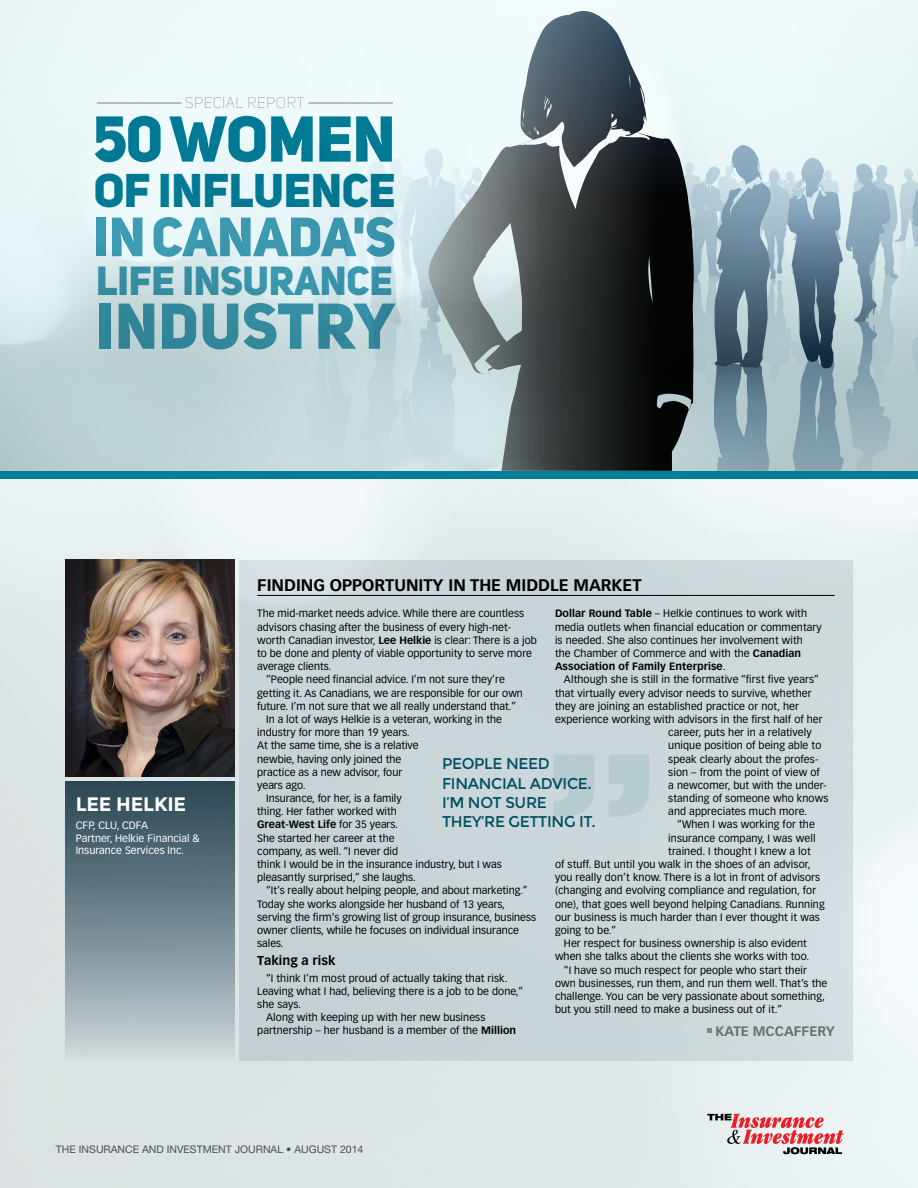
<style>
.page{position:relative;width:918px;height:1188px;background:#fff}
.page>*{position:absolute;margin:0;border:0;box-sizing:border-box;transform-origin:0 0}
.t1{font:63.9px "Uni Sans Heavy CAPS";letter-spacing:.01em;color:#43a0b6}
.t2{font:63.9px "Uni Sans Heavy CAPS";letter-spacing:-.005em;color:#007d97}
.t3{font:54.6px "Uni Sans Heavy CAPS";letter-spacing:-.005em;color:#43a0b6}
.t4{font:46.8px "Uni Sans Heavy CAPS";letter-spacing:-.005em;color:#007d97}
.t5{font:40.2px "Uni Sans Heavy CAPS";letter-spacing:-.005em;color:#43a0b6}
.t6{font:700 19.5px "Montserrat";letter-spacing:-.01em;color:#fff}
.t7{font:700 16.5px "Vectora LT Std";color:#000}
.t8{font:15.6px/19.2px "Montserrat";letter-spacing:-.025em;color:#005062}
.t9{font:15.45px "Uni Sans Thin CAPS";letter-spacing:.03em;color:#838280}
.t10{font:700 13.5px "Vectora LT Std";color:#6d6f6e}
.t11{font:700 12.6px "Vectora LT Std";color:#000}
.t12{font:10.5px/13.2px "Vectora LT Std";letter-spacing:.005em;color:#000}
.t13{font:10.5px/12.6px "Vectora LT Std";color:#fff}
.t14{font:10.5px "Helvetica Neue LT Std";color:#4d4d4f}
.t15{font:700 10.5px "Vectora LT Std";color:#000}
.s1{font-weight:700}
.s2{font-weight:400}
</style>
<div class="page">
<img style="left:0;top:479px;width:918px;height:709px">
<img style="left:0;top:0;width:918px;height:472px">
<div style="left:1px;top:11px;width:917px;height:460px;background:#eef9fb"></div>
<svg style="left:500px;top:11px;width:173px;height:460px"></svg>
<svg style="left:1px;top:148px;width:499px;height:323px"></svg>
<svg style="left:657px;top:145px;width:261px;height:326px;background:#8a9fa8"></svg>
<svg style="left:520px;top:111px;width:130px;height:98px;background:#545a5e"></svg>
<div style="left:0;top:472px;width:918px;height:7px;background:#007d97"></div>
<hr style="left:97px;top:103px;width:85px;height:1px;background:#838280">
<hr style="left:309px;top:103px;width:84px;height:1px;background:#838280">
<div style="left:239px;top:560px;width:614px;height:501px;background:#cad6d9"></div>
<hr style="left:257px;top:595px;width:578px;height:1px;background:#000">
<svg style="left:707px;top:1028px;width:4px;height:5px"></svg>
<div style="left:65px;top:781px;width:170px;height:280px;background:linear-gradient(to bottom,#25414f,#c9d4d9)"></div>
<img style="left:65px;top:560px;width:170px;height:216px">
<svg style="left:554px;top:754px;width:95px;height:63px"></svg>
<svg style="left:707px;top:1114px;width:137px;height:40px;background:#d8adaf"></svg>
<h3 class="t9" style="left:185px;top:94px;width:121px">SPECIAL REPORT</h3>
<h1 class="t2" style="left:93px;top:98px;width:304px">50 WOMEN</h1>
<h3 class="t4" style="left:93px;top:160px;width:299px">OF INFLUENCE</h3>
<h2 class="t3" style="left:94px;top:202px;width:303px">IN CANADA'S</h2>
<h3 class="t5" style="left:96px;top:255px;width:294px">LIFE INSURANCE</h3>
<h1 class="t1" style="left:96px;top:285px;width:301px">IN DUSTRY</h1>
<h3 class="t6" style="left:76px;top:792px;width:112px">LEE HELKIE</h3>
<p class="t13" style="left:76px;top:819px;width:125px">CFP, CLU, CDFA<br>Partner, Helkie Financial &amp;<br>Insurance Services Inc.</p>
<h3 class="t7" style="left:257px;top:575px;width:386px">Finding opportunity in the middle market</h3>
<p class="t12" style="left:257px;top:607px;width:268px">The mid-market needs advice. While there are countless</p>
<p class="t12" style="left:257px;top:620px;width:255px">advisors chasing after the business of every high-net-</p>
<p class="t12" style="left:257px;top:633px;width:281px">worth Canadian investor, <span class="s1">Lee Helkie</span> is clear: There is a job</p>
<p class="t12" style="left:257px;top:647px;width:276px">to be done and plenty of viable opportunity to serve more</p>
<p class="t12" style="left:257px;top:660px;width:76px">average clients.</p>
<p class="t12" style="left:266px;top:673px;width:240px">“People need financial advice. I’m not sure they’re</p>
<p class="t12" style="left:257px;top:686px;width:267px">getting it. As Canadians, we are responsible for our own</p>
<p class="t12" style="left:257px;top:699px;width:260px">future. I’m not sure that we all really understand that.”</p>
<p class="t12" style="left:266px;top:713px;width:237px">In a lot of ways Helkie is a veteran, working in the</p>
<p class="t12" style="left:257px;top:726px;width:154px">industry for more than 19 years.</p>
<p class="t12" style="left:257px;top:739px;width:163px">At the same time, she is a relative</p>
<p class="t12" style="left:257px;top:752px;width:146px">newbie, having only joined the</p>
<p class="t12" style="left:257px;top:765px;width:147px">practice as a new advisor, four</p>
<p class="t12" style="left:257px;top:779px;width:50px">years ago.</p>
<p class="t12" style="left:266px;top:792px;width:137px">Insurance, for her, is a family</p>
<p class="t12" style="left:257px;top:805px;width:141px">thing. Her father worked with</p>
<p class="t15" style="left:257px;top:818px;width:142px">Great-West Life <span class="s2">for 35 years.</span></p>
<p class="t12" style="left:257px;top:831px;width:139px">She started her career at the</p>
<p class="t12" style="left:257px;top:845px;width:142px">company, as well. “I never did</p>
<p class="t12" style="left:257px;top:858px;width:246px">think I would be in the insurance industry, but I was</p>
<p class="t12" style="left:257px;top:871px;width:160px">pleasantly surprised,” she laughs.</p>
<p class="t12" style="left:266px;top:884px;width:263px">“It’s really about helping people, and about marketing.”</p>
<p class="t12" style="left:257px;top:897px;width:249px">Today she works alongside her husband of 13 years,</p>
<p class="t12" style="left:257px;top:911px;width:280px">serving the firm’s growing list of group insurance, business</p>
<p class="t12" style="left:257px;top:924px;width:263px">owner clients, while he focuses on individual insurance</p>
<p class="t12" style="left:257px;top:937px;width:28px">sales.</p>
<p class="t11" style="left:257px;top:953px;width:80px">Taking a risk</p>
<p class="t12" style="left:266px;top:971px;width:243px">“I think I’m most proud of actually taking that risk.</p>
<p class="t12" style="left:257px;top:984px;width:267px">Leaving what I had, believing there is a job to be done,”</p>
<p class="t12" style="left:257px;top:998px;width:45px">she says.</p>
<p class="t12" style="left:266px;top:1011px;width:221px">Along with keeping up with her new business</p>
<p class="t12" style="left:257px;top:1024px;width:260px">partnership – her husband is a member of the <span class="s1">Million</span></p>
<p class="t12" style="left:555px;top:607px;width:268px"><span class="s1">Dollar Round Table</span> – Helkie continues to work with media outlets when financial education or commentary is needed. She also continues her involvement with<br>the Chamber of Commerce and with the <span class="s1">Canadian Association of Family Enterprise</span>.</p>
<p class="t12" style="left:564px;top:673px;width:256px">Although she is still in the formative “first five years”</p>
<p class="t12" style="left:555px;top:686px;width:258px">that virtually every advisor needs to survive, whether</p>
<p class="t12" style="left:555px;top:699px;width:245px">they are joining an established practice or not, her</p>
<p class="t12" style="left:555px;top:713px;width:269px">experience working with advisors in the first half of her</p>
<p class="t12" style="left:668px;top:726px;width:145px">career, puts her in a relatively</p>
<p class="t12" style="left:668px;top:739px;width:155px">unique position of being able to</p>
<p class="t12" style="left:668px;top:752px;width:152px">speak clearly about the profes-</p>
<p class="t12" style="left:668px;top:765px;width:153px">sion – from the point of view of</p>
<p class="t12" style="left:668px;top:779px;width:160px">a newcomer, but with the under-</p>
<p class="t12" style="left:668px;top:792px;width:162px">standing of someone who knows</p>
<p class="t12" style="left:668px;top:805px;width:140px">and appreciates much more.</p>
<p class="t12" style="left:677px;top:818px;width:139px">“When I was working for the</p>
<p class="t12" style="left:668px;top:831px;width:149px">insurance company, I was well</p>
<p class="t12" style="left:668px;top:845px;width:144px">trained. I thought I knew a lot</p>
<p class="t12" style="left:555px;top:858px;width:257px">of stuff. But until you walk in the shoes of an advisor,</p>
<p class="t12" style="left:555px;top:871px;width:267px">you really don’t know. There is a lot in front of advisors</p>
<p class="t12" style="left:555px;top:884px;width:263px">(changing and evolving compliance and regulation, for</p>
<p class="t12" style="left:555px;top:897px;width:271px">one), that goes well beyond helping Canadians. Running</p>
<p class="t12" style="left:555px;top:911px;width:266px">our business is much harder than I ever thought it was</p>
<p class="t12" style="left:555px;top:924px;width:63px">going to be.”</p>
<p class="t12" style="left:564px;top:937px;width:244px">Her respect for business ownership is also evident</p>
<p class="t12" style="left:555px;top:950px;width:256px">when she talks about the clients she works with too.</p>
<p class="t12" style="left:564px;top:963px;width:245px">“I have so much respect for people who start their</p>
<p class="t12" style="left:555px;top:977px;width:274px">own businesses, run them, and run them well. That’s the</p>
<p class="t12" style="left:555px;top:990px;width:271px">challenge. You can be very passionate about something,</p>
<p class="t12" style="left:555px;top:1003px;width:229px">but you still need to make a business out of it.”</p>
<p class="t10" style="left:715px;top:1023px;width:121px">Kate McCaff ery</p>
<h3 class="t8" style="left:442px;top:755px;width:155px">PEOPLE NEED<br>FINANCIAL ADVICE.<br>I’M NOT SURE<br>THEY’RE GETTING IT.</h3>
<p class="t14" style="left:56px;top:1143px;width:309px">THE INSURANCE AND INVESTMENT JOURNAL • AUGUST 2014</p>
</div>
